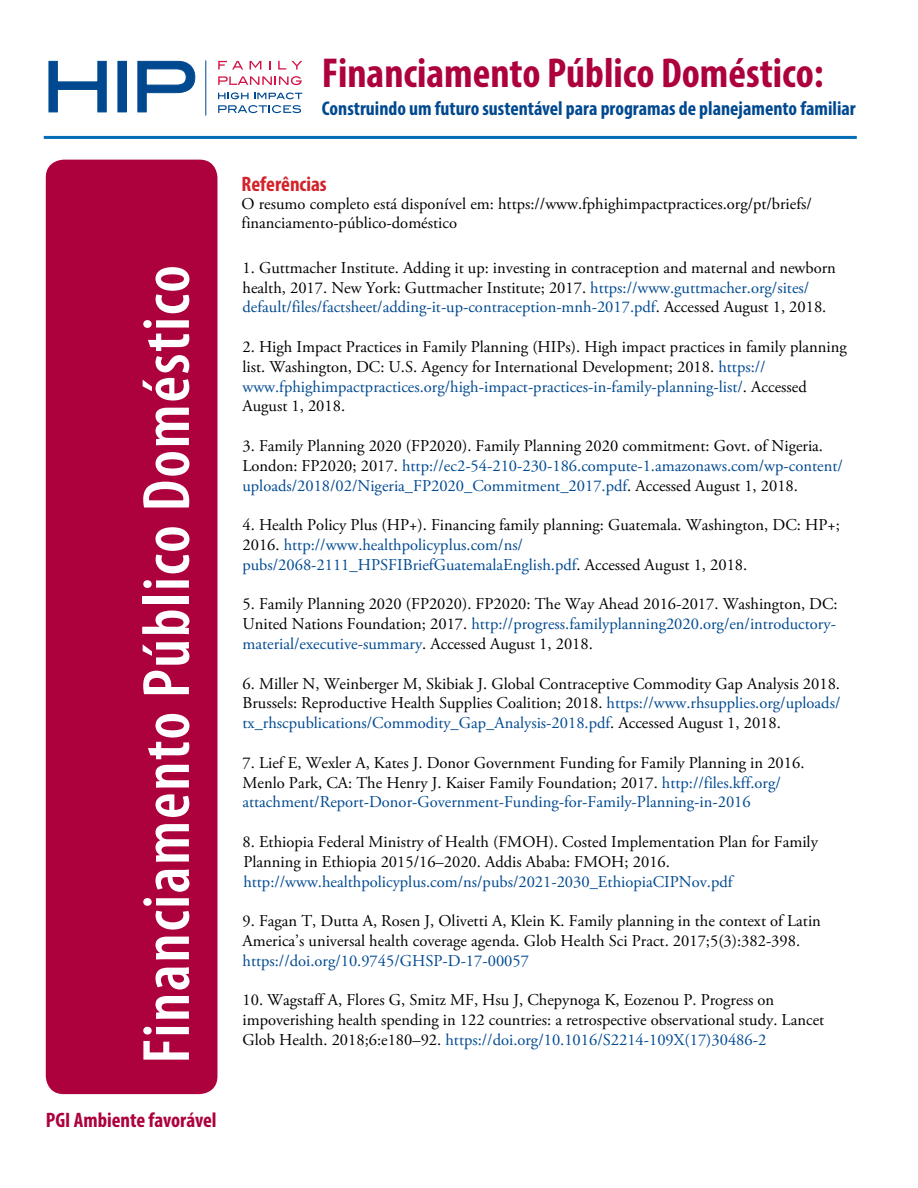
<style>
.page{position:relative;width:918px;height:1188px;background:#fff}
.page>*{position:absolute;margin:0;border:0;box-sizing:border-box;transform-origin:0 0}
.t1{font:600 condensed 67.5px "Myriad Pro";letter-spacing:.025em;color:#fff}
.t2{font:700 condensed 42px "Myriad Pro";color:#ad013e}
.t3{font:700 condensed 21px "Myriad Pro";color:#ad013e}
.t4{font:700 condensed 21px "Myriad Pro";color:#d2232a}
.t5{font:700 condensed 19.95px "Myriad Pro";color:#004990}
.t6{font:16.5px/19.8px "Adobe Garamond Pro";color:#000}
.t7{font:16.5px "Adobe Garamond Pro";color:#004a91}
.s1{color:#004a91}
</style>
<div class="page">
<hr style="left:205px;top:60px;width:1px;height:56px;background:#004990">
<svg style="left:48px;top:61px;width:59px;height:52px"></svg>
<div style="left:118px;top:61px;width:8px;height:51px;background:#004990"></div>
<div style="left:118px;top:61px;width:9px;height:51px;border:1px solid #004990"></div>
<svg style="left:137px;top:61px;width:59px;height:52px"></svg>
<svg style="left:218px;top:92px;width:84px;height:7px"></svg>
<svg style="left:218px;top:105px;width:83px;height:8px"></svg>
<svg style="left:218px;top:61px;width:25px;height:9px"></svg>
<svg style="left:250px;top:61px;width:11px;height:9px"></svg>
<svg style="left:269px;top:61px;width:2px;height:9px"></svg>
<svg style="left:278px;top:61px;width:24px;height:9px"></svg>
<svg style="left:218px;top:76px;width:84px;height:9px"></svg>
<hr style="left:44px;top:136px;width:813px;height:3px;background:#026cb6">
<div style="left:46px;top:160px;width:171px;height:934px;background:#ad013e;border-radius:18px"></div>
<h1 class="t1" style="left:130px;top:1064px;width:800px;rotate:-90deg">Financiamento Público Doméstico</h1>
<p class="t3" style="left:46px;top:1107px;width:172px">PGI Ambiente favorável</p>
<h2 class="t2" style="left:322px;top:46px;width:503px">Financiamento Público Doméstico:</h2>
<p class="t5" style="left:322px;top:96px;width:535px">Construindo um futuro sustentável para programas de planejamento familiar</p>
<p class="t4" style="left:242px;top:171px;width:87px">Referências</p>
<p class="t6" style="left:242px;top:196px;width:572px;line-height:18.5px">O resumo completo está disponível em: https://www.fphighimpactpractices.org/pt/briefs/ financiamento-público-doméstico</p>
<p class="t6" style="left:243px;top:258px;width:595px">1. Guttmacher Institute. Adding it up: investing in contraception and maternal and newborn health, 2017. New York: Guttmacher Institute; 2017. <span class="s1">https://www.guttmacher.org/sites/ default/files/factsheet/adding-it-up-contraception-mnh-2017.pdf</span>. Accessed August 1, 2018.</p>
<p class="t6" style="left:243px;top:337px;width:606px">2. High Impact Practices in Family Planning (HIPs). High impact practices in family planning list. Washington, DC: U.S. Agency for International Development; 2018. <span class="s1">https:// www.fphighimpactpractices.org/high-impact-practices-in-family-planning-list/</span>. Accessed August 1, 2018.</p>
<p class="t6" style="left:243px;top:436px;width:602px">3. Family Planning 2020 (FP2020). Family Planning 2020 commitment: Govt. of Nigeria.<br>London: FP2020; 2017. <span class="s1">http://ec2-54-210-230-186.compute-1.amazonaws.com/wp-content/ uploads/2018/02/Nigeria_FP2020_Commitment_2017.pdf</span>. Accessed August 1, 2018.</p>
<p class="t6" style="left:243px;top:516px;width:599px">4. Health Policy Plus (HP+). Financing family planning: Guatemala. Washington, DC: HP+;<br>2016. <span class="s1">http://www.healthpolicyplus.com/ns/ pubs/2068-2111_HPSFIBriefGuatemalaEnglish.pdf</span>. Accessed August 1, 2018.</p>
<p class="t6" style="left:243px;top:595px;width:597px;text-align:justify">5. Family Planning 2020 (FP2020). FP2020: The Way Ahead 2016-2017. Washington, DC:<br>United Nations Foundation; 2017. <span class="s1">http://progress.familyplanning2020.org/en/introductory&shy;material/executive-summary</span>. Accessed August 1, 2018.</p>
<p class="t6" style="left:243px;top:674px;width:599px;text-align:justify">6. Miller N, Weinberger M, Skibiak J. Global Contraceptive Commodity Gap Analysis 2018.<br>Brussels: Reproductive Health Supplies Coalition; 2018. <span class="s1">https://www.rhsupplies.org/uploads/ tx_rhscpublications/Commodity_Gap_Analysis-2018.pdf</span>. Accessed August 1, 2018.</p>
<p class="t6" style="left:243px;top:753px;width:563px">7. Lief E, Wexler A, Kates J. Donor Government Funding for Family Planning in 2016.<br>Menlo Park, CA: The Henry J. Kaiser Family Foundation; 2017. <span class="s1">http://files.kff.org/ attachment/Report-Donor-Government-Funding-for-Family-Planning-in-2016</span></p>
<p class="t6" style="left:243px;top:832px;width:577px">8. Ethiopia Federal Ministry of Health (FMOH). Costed Implementation Plan for Family<br>Planning in Ethiopia 2015/16–2020. Addis Ababa: FMOH; 2016.</p>
<p class="t7" style="left:243px;top:871px;width:491px">http://www.healthpolicyplus.com/ns/pubs/2021-2030_EthiopiaCIPNov.pdf</p>
<p class="t6" style="left:243px;top:912px;width:580px">9. Fagan T, Dutta A, Rosen J, Olivetti A, Klein K. Family planning in the context of Latin<br>America’s universal health coverage agenda. Glob Health Sci Pract. 2017;5(3):382-398.</p>
<p class="t7" style="left:243px;top:951px;width:288px">https://doi.org/10.9745/GHSP-D-17-00057</p>
<p class="t6" style="left:243px;top:991px;width:583px">10. Wagstaff A, Flores G, Smitz MF, Hsu J, Chepynoga K, Eozenou P. Progress on impoverishing health spending in 122 countries: a retrospective observational study. Lancet<br>Glob Health. 2018;6:e180–92. <span class="s1">https://doi.org/10.1016/S2214-109X(17)30486-2</span></p>
</div>
